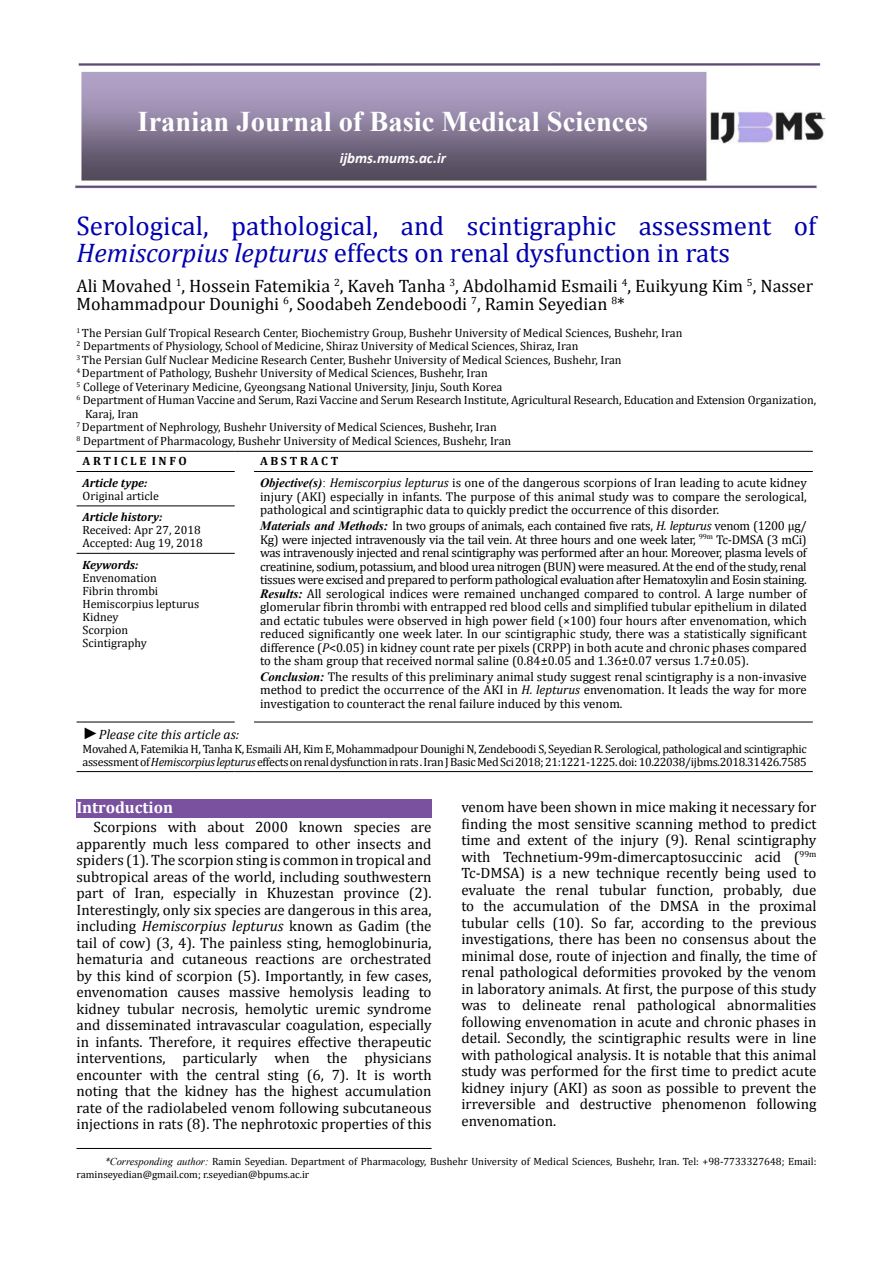
<style>
.page{position:relative;width:893px;height:1263px;background:#fff}
.page>*{position:absolute;margin:0;border:0;box-sizing:border-box;transform-origin:0 0}
.t1{font:700 28.5px "Times New Roman";color:#fff}
.t2{font:27px/27px "Cambria";color:#0000af}
.t3{font:18px/17.7px "Cambria";color:#000}
.t4{font:700 16.5px "Cambria";color:#fff}
.t5{font:15px/16.5px "Cambria";color:#000;text-align:justify}
.t6{font:italic 700 15px "Calibri";color:#fff}
.t7{font:italic 13.5px "Cambria";color:#000}
.t8{font:12.75px/13.5px "Cambria";color:#000;text-align:justify}
.t9{font:12px/13px "Cambria";color:#000}
.t10{font:12px/13px "Cambria Math";letter-spacing:-.025em;color:#000}
.t11{font:12px/13px "Cambria Math";color:#000}
.t12{font:italic 700 12px "Cambria";color:#000}
.t13{font:700 12px "Cambria";color:#000}
.t14{font:10.5px/12.6px "Cambria";color:#000}
.s1{font-style:italic}
.s2{font-family:"Times New Roman";font-weight:700;font-style:italic}
.s3{font-family:"Times New Roman"}
.s4{font-family:"Times New Roman";font-size:16.5px}
.s5{font-family:"Cambria";font-style:italic}
.s6{font-family:"Times New Roman";font-style:italic}
</style>
<div class="page">
<hr style="left:77px;top:1148px;width:355px;height:1px;background:#000">
<img style="left:75px;top:64px;width:750px;height:125px">
<hr style="left:77px;top:451px;width:158px;height:1px;background:#000">
<svg style="left:235px;top:451px;width:19px;height:1px"></svg>
<hr style="left:254px;top:451px;width:559px;height:1px;background:#000">
<hr style="left:77px;top:471px;width:158px;height:1px;background:#000">
<hr style="left:77px;top:505px;width:158px;height:1px;background:#000">
<hr style="left:254px;top:471px;width:559px;height:1px;background:#000">
<hr style="left:77px;top:553px;width:158px;height:1px;background:#000">
<hr style="left:77px;top:771px;width:158px;height:1px;background:#000">
<svg style="left:235px;top:771px;width:19px;height:1px"></svg>
<hr style="left:254px;top:771px;width:559px;height:1px;background:#000">
<hr style="left:77px;top:722px;width:158px;height:1px;background:#000">
<hr style="left:254px;top:722px;width:559px;height:1px;background:#000">
<div style="left:77px;top:799px;width:355px;height:18px;background:#7a519e"></div>
<h1 class="t1" style="left:138px;top:102px;width:512px">Iranian Journal of Basic Medical Sciences</h1>
<p class="t6" style="left:340px;top:149px;width:108px">ijbms.mums.ac.ir</p>
<h2 class="t2" style="left:77px;top:212px;width:741px">Serological, pathological, and scintigraphic assessment of<br><span class="s1">Hemiscorpius lepturus</span> effects on renal dysfunction in rats</h2>
<p class="t3" style="left:77px;top:277px;width:738px">Ali Movahed <sup>1</sup>, Hossein Fatemikia <sup>2</sup>, Kaveh Tanha <sup>3</sup>, Abdolhamid Esmaili <sup>4</sup>, Euikyung Kim <sup>5</sup>, Nasser<br>Mohammadpour Dounighi <sup>6</sup>, Soodabeh Zendeboodi <sup>7</sup>, Ramin Seyedian <sup>8</sup>*</p>
<p class="t9" style="left:77px;top:326px;width:607px"><sup>1</sup> The Persian Gulf Tropical Research Center, Biochemistry Group, Bushehr University of Medical Sciences, Bushehr, Iran</p>
<p class="t9" style="left:77px;top:340px;width:503px"><sup>2</sup> Departments of Physiology, School of Medicine, Shiraz University of Medical Sciences, Shiraz, Iran</p>
<p class="t9" style="left:77px;top:353px;width:547px"><sup>3</sup> The Persian Gulf Nuclear Medicine Research Center, Bushehr University of Medical Sciences, Bushehr, Iran</p>
<p class="t9" style="left:77px;top:367px;width:413px"><sup>4</sup> Department of Pathology, Bushehr University of Medical Sciences, Bushehr, Iran</p>
<p class="t9" style="left:77px;top:380px;width:427px"><sup>5</sup> College of Veterinary Medicine, Gyeongsang National University, Jinju, South Korea</p>
<p class="t9" style="left:77px;top:394px;width:741px"><sup>6</sup> Department of Human Vaccine and Serum, Razi Vaccine and Serum Research Institute, Agricultural Research, Education and Extension Organization,</p>
<p class="t9" style="left:85px;top:407px;width:55px">Karaj, Iran</p>
<p class="t9" style="left:77px;top:421px;width:422px"><sup>7</sup> Department of Nephrology, Bushehr University of Medical Sciences, Bushehr, Iran</p>
<p class="t9" style="left:77px;top:434px;width:436px"><sup>8</sup> Department of Pharmacology, Bushehr University of Medical Sciences, Bushehr, Iran</p>
<p class="t13" style="left:83px;top:453px;width:106px">A R T I C L E I N F O</p>
<p class="t13" style="left:260px;top:453px;width:80px">A B S T R A C T</p>
<p class="t12" style="left:83px;top:474px;width:66px">Article type:</p>
<p class="t11" style="left:83px;top:489px;width:78px">Original article</p>
<p class="t8" style="left:260px;top:476px;width:548px"><span class="s2">Objective(s)</span><span class="s3">:</span> <span class="s1">Hemiscorpius lepturus</span> is one of the dangerous scorpions of Iran leading to acute kidney injury (AKI) especially in infants. The purpose of this animal study was to compare the serological, pathological and scintigraphic data to quickly predict the occurrence of this disorder.</p>
<p class="t8" style="left:260px;top:519px;width:548px"><span class="s2">Materials and Methods:</span> In two groups of animals, each contained five rats, <span class="s1">H. lepturus</span> venom (1200 µg/ Kg) were injected intravenously via the tail vein. At three hours and one week later, <sup>99m</sup> Tc-DMSA (3 mCi) was intravenously injected and renal scintigraphy was performed after an hour. Moreover, plasma levels of creatinine, sodium, potassium, and blood urea nitrogen (BUN) were measured. At the end of the study, renal tissues were excised and prepared to perform pathological evaluation after Hematoxylin and Eosin staining.<br><span class="s2">Results:</span> All serological indices were remained unchanged compared to control. A large number of glomerular fibrin thrombi with entrapped red blood cells and simplified tubular epithelium in dilated and ectatic tubules were observed in high power field (×100) four hours after envenomation, which reduced significantly one week later. In our scintigraphic study, there was a statistically significant difference (<span class="s1">P</span>&lt;0.05) in kidney count rate per pixels (CRPP) in both acute and chronic phases compared to the sham group that received normal saline (0.84±0.05 and 1.36±0.07 versus 1.7±0.05).</p>
<p class="t8" style="left:260px;top:669px;width:548px"><span class="s2">Conclusion:</span> The results of this preliminary animal study suggest renal scintigraphy is a non-invasive method to predict the occurrence of the AKI in <span class="s1">H. lepturus</span> envenomation. It leads the way for more investigation to counteract the renal failure induced by this venom.</p>
<p class="t12" style="left:83px;top:509px;width:81px">Article history:</p>
<p class="t11" style="left:83px;top:524px;width:122px">Received: Apr 27, 2018<br>Accepted: Aug 19, 2018</p>
<p class="t12" style="left:83px;top:556px;width:57px">Keywords:</p>
<p class="t9" style="left:83px;top:571px;width:118px">Envenomation<br>Fibrin thrombi<br>Hemiscorpius lepturus<br>Kidney<br>Scorpion<br>Scintigraphy</p>
<p class="t7" style="left:83px;top:725px;width:158px"><span class="s4">►</span>Please cite this article as:</p>
<p class="t10" style="left:83px;top:742px;width:726px">Movahed A, Fatemikia H, Tanha K, Esmaili AH, Kim E, Mohammadpour Dounighi N, Zendeboodi S, Seyedian R. Serological, pathological and scintigraphic assessment of <span class="s5">Hemiscorpius lepturus</span> effects on renal dysfunction in rats . Iran J Basic Med Sci 2018; 21:1221-1225. doi: 10.22038/ijbms.2018.31426.7585</p>
<p class="t4" style="left:77px;top:796px;width:98px">Introduction</p>
<p class="t5" style="left:77px;top:819px;width:357px;text-indent:17px">Scorpions with about 2000 known species are apparently much less compared to other insects and spiders (1). The scorpion sting is common in tropical and subtropical areas of the world, including southwestern part of Iran, especially in Khuzestan province (2).<br>Interestingly, only six species are dangerous in this area, including <span class="s1">Hemiscorpius lepturus</span> known as Gadim (the tail of cow) (3, 4). The painless sting, hemoglobinuria, hematuria and cutaneous reactions are orchestrated by this kind of scorpion (5). Importantly, in few cases, envenomation causes massive hemolysis leading to kidney tubular necrosis, hemolytic uremic syndrome and disseminated intravascular coagulation, especially in infants. Therefore, it requires effective therapeutic interventions, particularly when the physicians encounter with the central sting (6, 7). It is worth noting that the kidney has the highest accumulation rate of the radiolabeled venom following subcutaneous injections in rats (8). The nephrotoxic properties of this</p>
<p class="t5" style="left:461px;top:799px;width:357px">venom have been shown in mice making it necessary for finding the most sensitive scanning method to predict time and extent of the injury (9). Renal scintigraphy with Technetium-99m-dimercaptosuccinic acid (<sup>99m </sup>Tc-DMSA) is a new technique recently being used to evaluate the renal tubular function, probably, due to the accumulation of the DMSA in the proximal tubular cells (10). So far, according to the previous investigations, there has been no consensus about the minimal dose, route of injection and finally, the time of renal pathological deformities provoked by the venom in laboratory animals. At first, the purpose of this study was to delineate renal pathological abnormalities following envenomation in acute and chronic phases in detail. Secondly, the scintigraphic results were in line with pathological analysis. It is notable that this animal study was performed for the first time to predict acute kidney injury (AKI) as soon as possible to prevent the irreversible and destructive phenomenon following envenomation.</p>
<p class="t14" style="left:77px;top:1155px;width:741px;text-indent:29px"><span class="s1">*</span><span class="s6">Corresponding author:</span> Ramin Seyedian. Department of Pharmacology, Bushehr University of Medical Sciences, Bushehr, Iran. Tel: +98-7733327648; Email: raminseyedian@gmail.com; r.seyedian@bpums.ac.ir</p>
</div>
